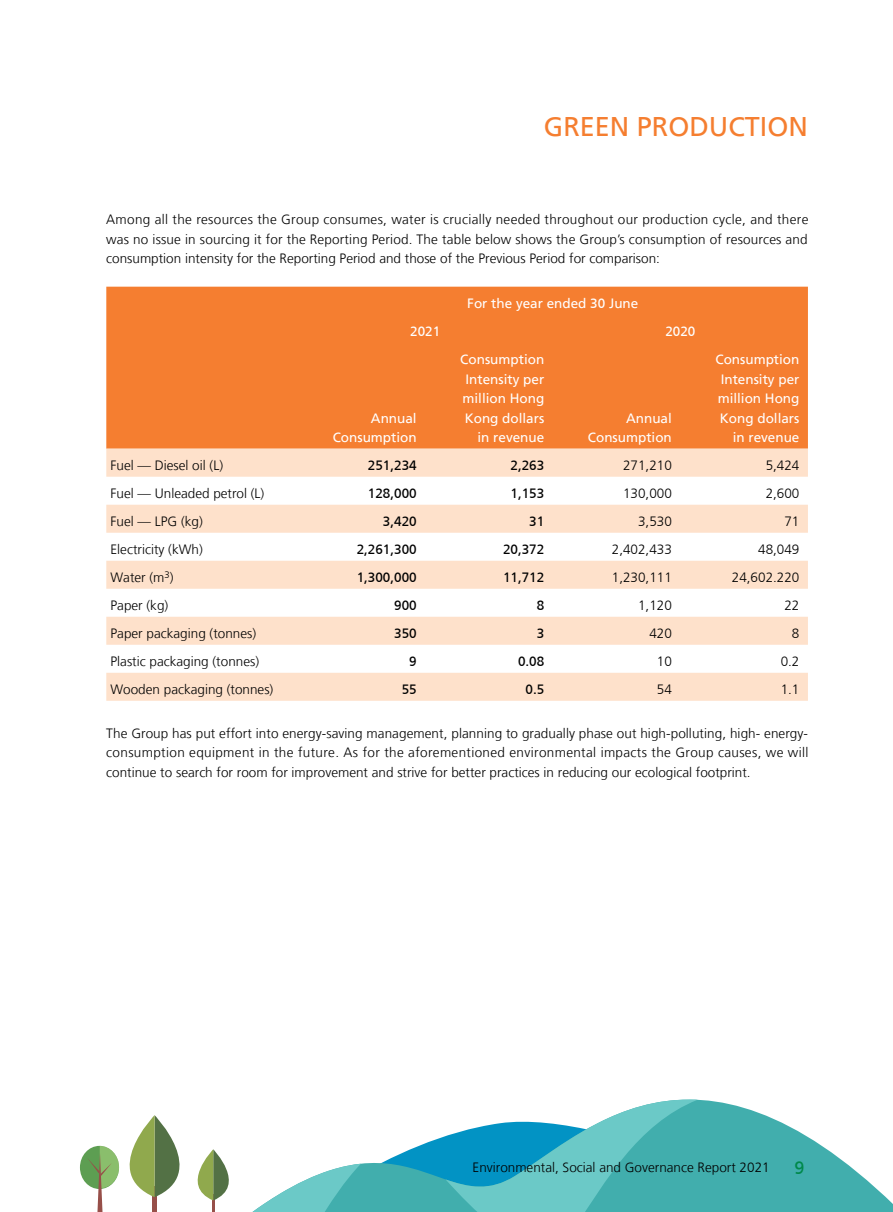
<style>
.page{position:relative;width:893px;height:1212px;background:#fff}
.page>*{position:absolute;margin:0;border:0;box-sizing:border-box;transform-origin:0 0}
.t1{font:27px "Frutiger LT";color:#f57e30}
.t2{font:18px "Frutiger CE";color:#00894b}
.t3{font:300 13.5px/19.5px "Frutiger LT";color:#000;text-align:justify}
.t4{font:13.5px/19.5px "Frutiger LT";color:#fff;text-align:right}
.t5{font:13.5px "Frutiger CE";color:#000}
.t6{font:13.5px "Frutiger CE";color:#fff}
.s1{font-family:"Frutiger CE"}
.s2{font-family:"Frutiger LT"}
</style>
<div class="page">
<div style="left:80px;top:1146px;width:39px;height:43px;background:#5d9e52;border-radius:50%"></div>
<svg style="left:361px;top:1099px;width:532px;height:113px;fill:#41aead"></svg>
<svg style="left:446px;top:1099px;width:252px;height:113px"></svg>
<svg style="left:87px;top:1115px;width:274px;height:97px"></svg>
<div style="left:106px;top:287px;width:702px;height:162px;background:#f57e30"></div>
<svg style="left:106px;top:449px;width:702px;height:252px;fill:#fee1cb"></svg>
<h1 class="t1" style="left:544px;top:110px;width:266px">GREEN PRODUCTION</h1>
<p class="t3" style="left:106px;top:210px;width:704px">Among all the resources the Group consumes, water is crucially needed throughout our production cycle, and there was no issue in sourcing it for the Reporting Period. The table below shows the Group’s consumption of resources and consumption intensity for the Reporting Period and those of the Previous Period for comparison:</p>
<p class="t4" style="left:467px;top:294px;width:173px">For the year ended <span class="s1">30</span> June</p>
<p class="t6" style="left:410px;top:324px;width:32px">2021</p>
<p class="t6" style="left:665px;top:324px;width:32px">2020</p>
<p class="t4" style="left:333px;top:408px;width:85px">Annual<br>Consumption</p>
<p class="t4" style="left:460px;top:350px;width:85px">Consumption<br>Intensity per million Hong<br>Kong dollars in revenue</p>
<p class="t4" style="left:588px;top:408px;width:85px">Annual<br>Consumption</p>
<p class="t4" style="left:715px;top:350px;width:85px">Consumption<br>Intensity per million Hong<br>Kong dollars in revenue</p>
<p class="t3" style="left:111px;top:456px;width:114px">Fuel — Diesel oil (L)</p>
<p class="t5" style="left:368px;top:458px;width:50px">251<span class="s2">,</span>234</p>
<p class="t5" style="left:510px;top:458px;width:35px">2<span class="s2">,</span>263</p>
<p class="t3" style="left:623px;top:456px;width:50px">271,210</p>
<p class="t3" style="left:766px;top:456px;width:35px">5,424</p>
<p class="t3" style="left:111px;top:484px;width:155px">Fuel — Unleaded petrol (L)</p>
<p class="t5" style="left:368px;top:486px;width:50px">128<span class="s2">,</span>000</p>
<p class="t5" style="left:510px;top:486px;width:35px">1<span class="s2">,</span>153</p>
<p class="t3" style="left:623px;top:484px;width:50px">130,000</p>
<p class="t3" style="left:766px;top:484px;width:35px">2,600</p>
<p class="t3" style="left:111px;top:512px;width:94px">Fuel — LPG (kg)</p>
<p class="t5" style="left:383px;top:514px;width:35px">3<span class="s2">,</span>420</p>
<p class="t5" style="left:529px;top:514px;width:17px">31</p>
<p class="t3" style="left:638px;top:512px;width:35px">3,530</p>
<p class="t3" style="left:784px;top:512px;width:17px">71</p>
<p class="t3" style="left:111px;top:540px;width:94px">Electricity (kWh)</p>
<p class="t5" style="left:357px;top:542px;width:62px">2<span class="s2">,</span>261<span class="s2">,</span>300</p>
<p class="t5" style="left:503px;top:542px;width:43px">20<span class="s2">,</span>372</p>
<p class="t3" style="left:612px;top:540px;width:62px">2,402,433</p>
<p class="t3" style="left:758px;top:540px;width:43px">48,049</p>
<p class="t3" style="left:111px;top:568px;width:64px">Water (m<sup>3</sup>)</p>
<p class="t5" style="left:357px;top:570px;width:62px">1<span class="s2">,</span>300<span class="s2">,</span>000</p>
<p class="t5" style="left:503px;top:570px;width:43px">11<span class="s2">,</span>712</p>
<p class="t3" style="left:612px;top:568px;width:62px">1,230,111</p>
<p class="t3" style="left:732px;top:568px;width:69px">24,602.220</p>
<p class="t3" style="left:111px;top:596px;width:59px">Paper (kg)</p>
<p class="t5" style="left:394px;top:598px;width:24px">900</p>
<p class="t5" style="left:537px;top:598px;width:9px">8</p>
<p class="t3" style="left:638px;top:596px;width:35px">1,120</p>
<p class="t3" style="left:784px;top:596px;width:17px">22</p>
<p class="t3" style="left:111px;top:624px;width:147px">Paper packaging (tonnes)</p>
<p class="t5" style="left:394px;top:626px;width:24px">350</p>
<p class="t5" style="left:537px;top:626px;width:9px">3</p>
<p class="t3" style="left:649px;top:624px;width:24px">420</p>
<p class="t3" style="left:792px;top:624px;width:9px">8</p>
<p class="t3" style="left:111px;top:652px;width:150px">Plastic packaging (tonnes)</p>
<p class="t5" style="left:409px;top:654px;width:9px">9</p>
<p class="t5" style="left:518px;top:654px;width:28px">0<span class="s2">.</span>08</p>
<p class="t3" style="left:657px;top:652px;width:17px">10</p>
<p class="t3" style="left:781px;top:652px;width:20px">0.2</p>
<p class="t3" style="left:111px;top:680px;width:164px">Wooden packaging (tonnes)</p>
<p class="t5" style="left:402px;top:682px;width:17px">55</p>
<p class="t5" style="left:525px;top:682px;width:20px">0<span class="s2">.</span>5</p>
<p class="t3" style="left:657px;top:680px;width:17px">54</p>
<p class="t3" style="left:781px;top:680px;width:20px">1.1</p>
<p class="t3" style="left:106px;top:723px;width:704px">The Group has put effort into energy-saving management, planning to gradually phase out high-polluting, high- energy&shy;consumption equipment in the future. As for the aforementioned environmental impacts the Group causes, we will continue to search for room for improvement and strive for better practices in reducing our ecological footprint.</p>
<p class="t3" style="left:473px;top:1158px;width:299px">Environmental, Social and Governance Report 2021</p>
<h2 class="t2" style="left:794px;top:1157px;width:12px">9</h2>
</div>
